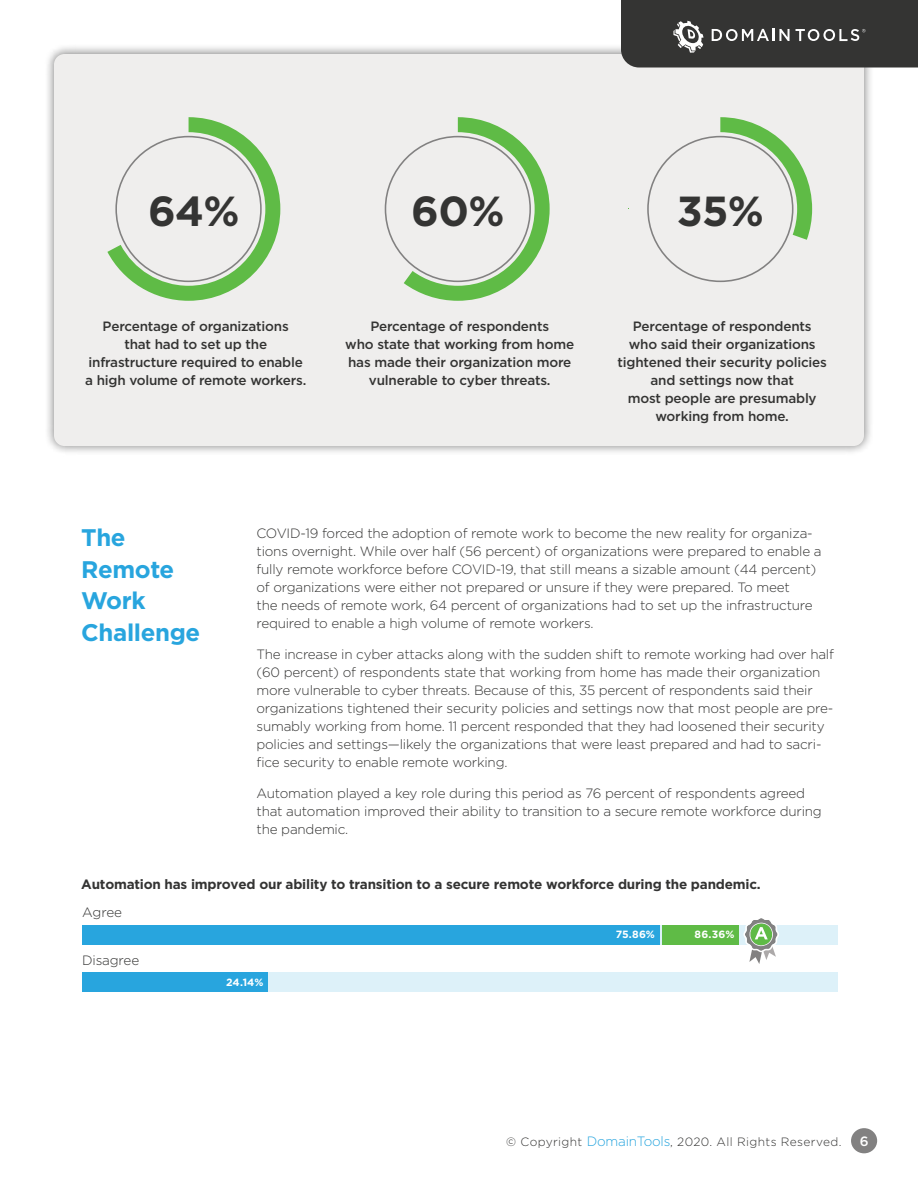
<style>
.page{position:relative;width:918px;height:1188px;background:#fff}
.page>*{position:absolute;margin:0;border:0;box-sizing:border-box;transform-origin:0 0}
.t1{font:700 42px "Gotham";color:#343433}
.t2{font:700 24px/31.5px "Gotham";letter-spacing:-.015em;color:#28a5de}
.t3{font:300 13.5px/18px "Gotham";letter-spacing:-.015em;color:#343433}
.t4{font:500 13.5px/18px "Gotham";letter-spacing:-.015em;color:#343433;text-align:center}
.t5{font:700 13.5px "Gotham";letter-spacing:-.015em;color:#343433}
.t6{font:500 13.5px "Gotham";color:#fff}
.t7{font:300 12px "Gotham";letter-spacing:.03em;color:#343433}
.t8{font:700 10.5px "Gotham";letter-spacing:.005em;color:#fff}
.s1{font-size:13.5px;color:#28a5de}
</style>
<div class="page">
<div style="left:44px;top:44px;width:830px;height:412px;background:#000;opacity:.5"></div>
<div style="left:54px;top:54px;width:810px;height:392px;background:#efeeed;border-radius:11px"></div>
<div style="left:82px;top:925px;width:756px;height:19px;background:#ddf1f9"></div>
<div style="left:82px;top:925px;width:577px;height:19px;background:#28a5de"></div>
<div style="left:82px;top:973px;width:756px;height:19px;background:#ddf1f9"></div>
<div style="left:82px;top:973px;width:186px;height:19px;background:#28a5de"></div>
<div style="left:662px;top:925px;width:77px;height:19px;background:#5fbb46"></div>
<svg style="left:743px;top:918px;width:36px;height:46px"></svg>
<svg style="left:107px;top:117px;width:173px;height:184px"></svg>
<svg style="left:385px;top:117px;width:165px;height:184px"></svg>
<svg style="left:647px;top:117px;width:165px;height:165px"></svg>
<svg style="left:621px;top:0;width:297px;height:68px;background:#40403f"></svg>
<div style="left:851px;top:1128px;width:26px;height:25px;background:#828181;border-radius:50%"></div>
<h1 class="t1" style="left:148px;top:183px;width:93px">64%</h1>
<h1 class="t1" style="left:411px;top:183px;width:95px">60%</h1>
<h1 class="t1" style="left:677px;top:183px;width:89px">35%</h1>
<p class="t4" style="left:85px;top:317px;width:223px">Percentage of organizations<br>that had to set up the infrastructure required to enable a high volume of remote workers.</p>
<p class="t4" style="left:345px;top:317px;width:230px">Percentage of respondents<br>who state that working from home has made their organization more vulnerable to cyber threats.</p>
<p class="t4" style="left:618px;top:317px;width:211px">Percentage of respondents who said their organizations tightened their security policies and settings now that<br>most people are presumably working from home.</p>
<h2 class="t2" style="left:81px;top:522px;width:121px">The<br>Remote<br>Work<br>Challenge</h2>
<p class="t3" style="left:256px;top:524px;width:567px">COVID-19 forced the adoption of remote work to become the new reality for organiza&shy;tions overnight. While over half (56 percent) of organizations were prepared to enable a fully remote workforce before COVID-19, that still means a sizable amount (44 percent) of organizations were either not prepared or unsure if they were prepared. To meet<br>the needs of remote work, 64 percent of organizations had to set up the infrastructure required to enable a high volume of remote workers.</p>
<p class="t3" style="left:256px;top:645px;width:579px">The increase in cyber attacks along with the sudden shift to remote working had over half (60 percent) of respondents state that working from home has made their organization more vulnerable to cyber threats. Because of this, 35 percent of respondents said their organizations tightened their security policies and settings now that most people are pre&shy;sumably working from home. 11 percent responded that they had loosened their security policies and settings—likely the organizations that were least prepared and had to sacri&shy;fice security to enable remote working.</p>
<p class="t3" style="left:256px;top:784px;width:567px">Automation played a key role during this period as 76 percent of respondents agreed that automation improved their ability to transition to a secure remote workforce during the pandemic.</p>
<p class="t5" style="left:81px;top:875px;width:681px">Automation has improved our ability to transition to a secure remote workforce during the pandemic.</p>
<p class="t8" style="left:616px;top:927px;width:41px">75.86%</p>
<p class="t3" style="left:82px;top:903px;width:41px">Agree</p>
<p class="t8" style="left:695px;top:927px;width:41px">86.36%</p>
<p class="t3" style="left:82px;top:951px;width:59px">Disagree</p>
<p class="t8" style="left:226px;top:975px;width:39px">24.14%</p>
<p class="t7" style="left:506px;top:1134px;width:337px">© Copyright <span class="s1">DomainTools</span>, 2020. All Rights Reserved.</p>
<p class="t6" style="left:860px;top:1132px;width:10px">6</p>
</div>
